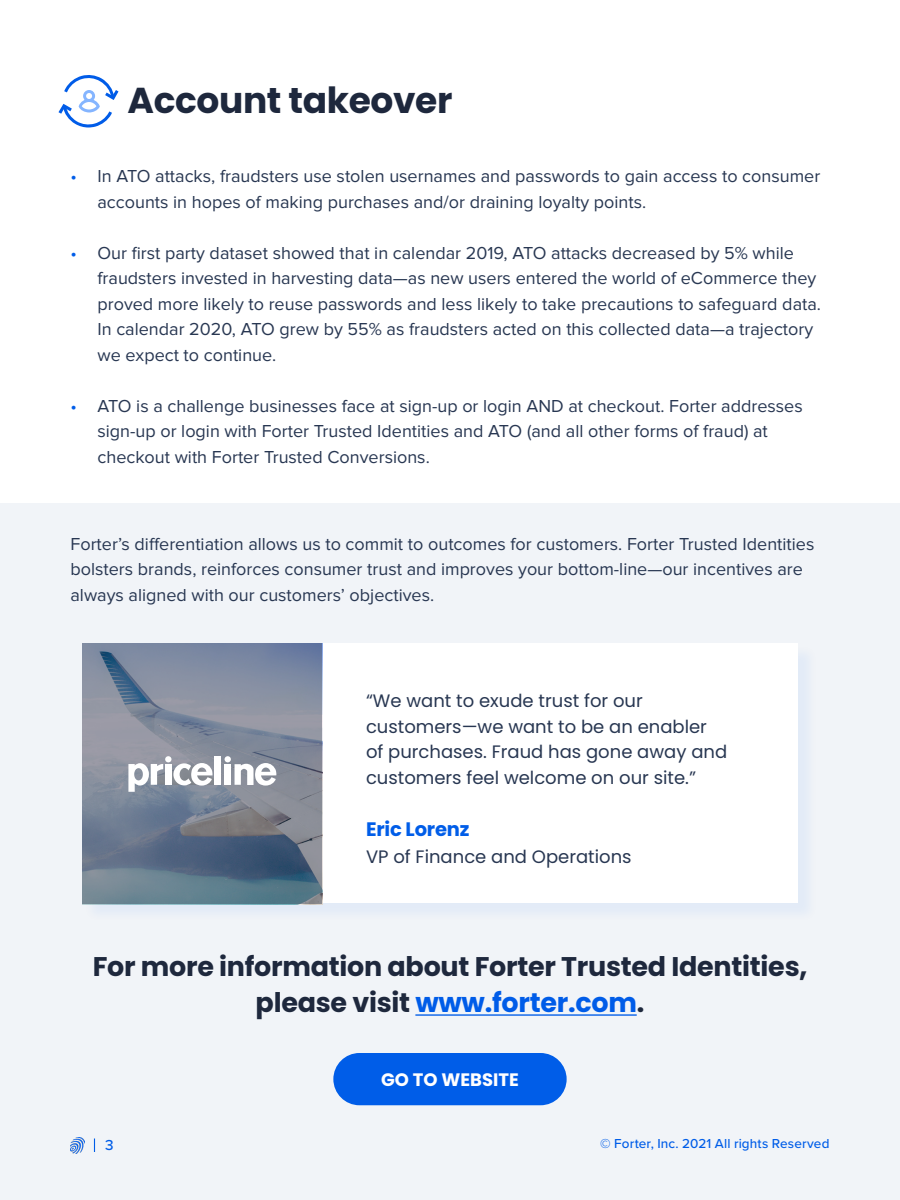
<style>
.page{position:relative;width:900px;height:1200px;background:#f1f4f8}
.page>*{position:absolute;margin:0;border:0;box-sizing:border-box;transform-origin:0 0}
.testimonial_highligh{font:700 36px "Poppins";letter-spacing:-.01em;color:#1e283d}
.title-03{font:700 27px "Poppins";letter-spacing:-.01em;color:#1e283d}
.title-03-2{font:700 27px "Poppins";letter-spacing:-.01em;color:#005ce8}
.testimonial_highligh-2{font:700 19.5px "Poppins";letter-spacing:-.01em;color:#005de8}
.paragraph{font:18px/25.5px "Proxima Nova";color:#283752}
.paragraph-2{font:18px/25.5px "Poppins";color:#283752}
.t1{font:700 18px "Poppins";color:#fff}
.t2{font:500 15px "Proxima Nova";color:#005de8}
.t3{font:500 13.5px "Proxima Nova";letter-spacing:.01em;color:#005de8}
.s1{color:#005de8}
.s2{color:#1e283d}
</style>
<div class="page">
<img style="left:71px;top:1137px;width:13px;height:17px">
<svg style="left:94px;top:1138px;width:1px;height:14px"></svg>
<div style="left:0;top:0;width:900px;height:502px;background:#fff"></div>
<svg style="left:58px;top:75px;width:60px;height:53px"></svg>
<div style="left:83px;top:644px;width:735px;height:279px;background:#e8eef7"></div>
<div style="left:83px;top:644px;width:715px;height:259px;background:#fff"></div>
<svg style="left:82px;top:644px;width:240px;height:260px;background:#768294"></svg>
<div style="left:215px;top:756px;width:6px;height:29px;background:#fff"></div>
<svg style="left:128px;top:756px;width:85px;height:36px"></svg>
<svg style="left:225px;top:756px;width:51px;height:30px"></svg>
<hr style="left:415px;top:1014px;width:222px;height:2px;background:#005ce8">
<div style="left:333px;top:1053px;width:234px;height:52px;background:#005de8;border-radius:26px"></div>
<p class="testimonial_highligh" style="left:128px;top:79px;width:326px">Account takeover</p>
<p class="paragraph" style="left:98px;top:164px;width:724px;text-indent:-27px"><span class="s1">•</span> In ATO attacks, fraudsters use stolen usernames and passwords to gain access to consumer accounts in hopes of making purchases and/or draining loyalty points.</p>
<p class="paragraph" style="left:98px;top:240px;width:725px;text-indent:-27px"><span class="s1">•</span> Our first party dataset showed that in calendar 2019, ATO attacks decreased by 5% while fraudsters invested in harvesting data—as new users entered the world of eCommerce they proved more likely to reuse passwords and less likely to take precautions to safeguard data.<br>In calendar 2020, ATO grew by 55% as fraudsters acted on this collected data—a trajectory we expect to continue.</p>
<p class="paragraph" style="left:98px;top:393px;width:707px;text-indent:-27px"><span class="s1">•</span> ATO is a challenge businesses face at sign-up or login AND at checkout. Forter addresses sign-up or login with Forter Trusted Identities and ATO (and all other forms of fraud) at checkout with Forter Trusted Conversions.</p>
<p class="paragraph" style="left:70px;top:531px;width:746px">Forter’s differentiation allows us to commit to outcomes for customers. Forter Trusted Identities bolsters brands, reinforces consumer trust and improves your bottom-line—our incentives are always aligned with our customers’ objectives.</p>
<p class="paragraph-2" style="left:366px;top:688px;width:363px">“We want to exude trust for our customers—we want to be an enabler of purchases. Fraud has gone away and customers feel welcome on our site.”</p>
<p class="testimonial_highligh-2" style="left:366px;top:818px;width:105px">Eric Lorenz</p>
<p class="paragraph-2" style="left:366px;top:844px;width:267px">VP of Finance and Operations</p>
<p class="title-03" style="left:93px;top:951px;width:716px">For more information about Forter Trusted Identities,</p>
<p class="title-03-2" style="left:256px;top:987px;width:390px"><span class="s2">please visit</span> www.forter.com<span class="s2">.</span></p>
<p class="t1" style="left:381px;top:1069px;width:139px">GO TO WEBSITE</p>
<p class="t2" style="left:105px;top:1134px;width:10px">3</p>
<p class="t3" style="left:600px;top:1133px;width:231px">© Forter, Inc. 2021 All rights Reserved</p>
</div>
